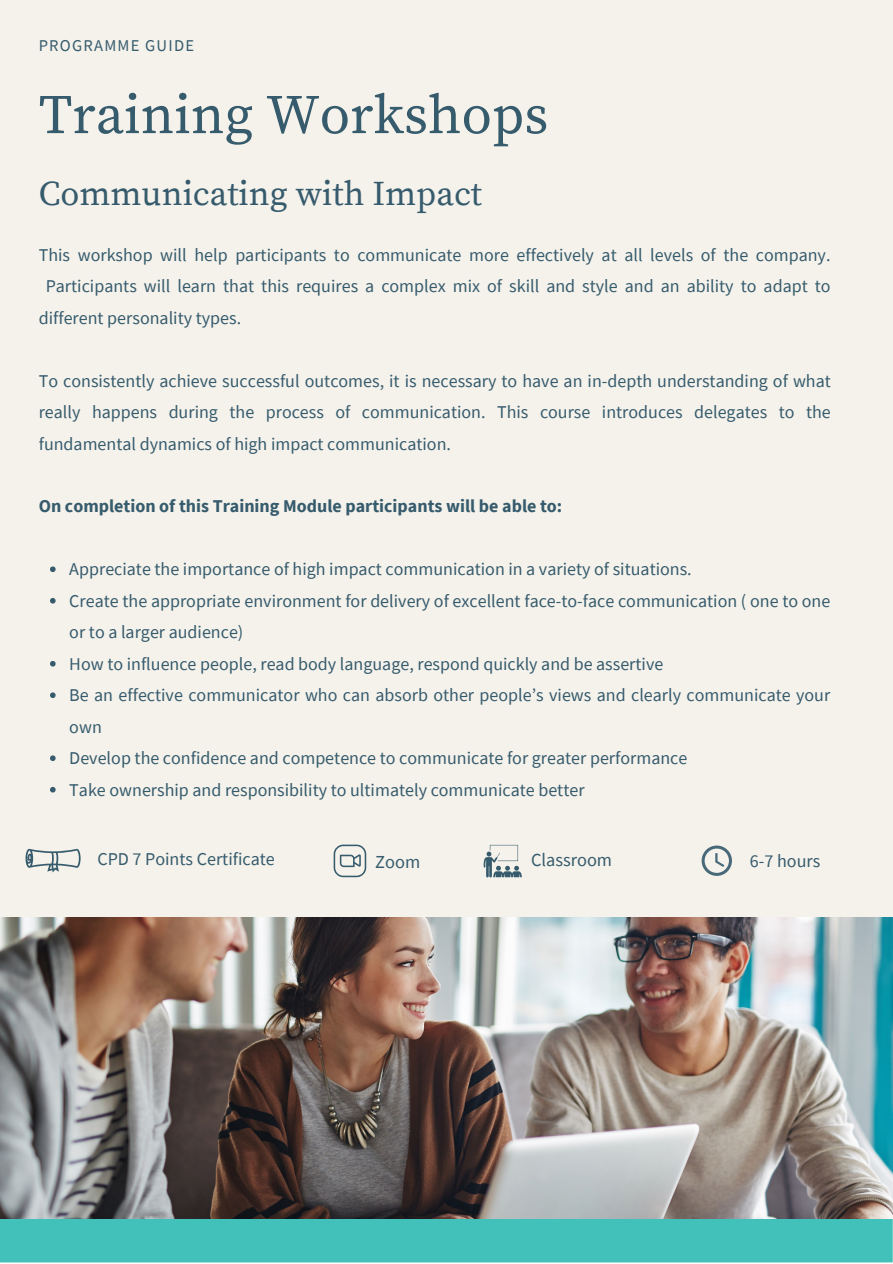
<style>
.page{position:relative;width:893px;height:1264px;background:#fff}
.page>*{position:absolute;margin:0;border:0;box-sizing:border-box;transform-origin:0 0}
.t1{font:55.5px "Source Serif Pro";color:#365b6d}
.t2{font:34.5px "Source Serif Pro";color:#365b6d}
.t3{font:18.3px "Source Sans Pro";color:#365b6d}
.t4{font:18px/31.5px "Source Sans Pro";color:#365b6d}
.t5{font:700 18px "Source Sans Pro";color:#365b6d}
.t6{font:16.5px "Source Sans Pro";letter-spacing:.075em;color:#365b6d}
</style>
<div class="page">
<div style="left:0;top:0;width:892px;height:1262px;background:#f5f2eb"></div>
<div style="left:0;top:1218px;width:892px;height:44px;background:#41c1ba"></div>
<svg style="left:701px;top:845px;width:31px;height:30px"></svg>
<svg style="left:26px;top:848px;width:55px;height:24px"></svg>
<svg style="left:333px;top:844px;width:33px;height:33px"></svg>
<svg style="left:483px;top:844px;width:39px;height:33px"></svg>
<svg style="left:50px;top:566px;width:6px;height:6px"></svg>
<svg style="left:50px;top:598px;width:6px;height:5px"></svg>
<svg style="left:50px;top:661px;width:6px;height:5px"></svg>
<svg style="left:50px;top:692px;width:6px;height:6px"></svg>
<svg style="left:50px;top:755px;width:6px;height:6px"></svg>
<svg style="left:50px;top:787px;width:6px;height:5px"></svg>
<img style="left:0;top:917px;width:892px;height:301px">
<p class="t6" style="left:39px;top:35px;width:157px">PROGRAMME GUIDE</p>
<p class="t1" style="left:39px;top:82px;width:511px">Training Workshops</p>
<p class="t2" style="left:39px;top:173px;width:445px">Communicating with Impact</p>
<p class="t4" style="left:39px;top:238px;width:793px">This workshop will help participants to communicate more effectively at all levels of the company.</p>
<p class="t4" style="left:46px;top:270px;width:786px">Participants will learn that this requires a complex mix of skill and style and an ability to adapt to</p>
<p class="t4" style="left:39px;top:301px;width:204px">different personality types.</p>
<p class="t4" style="left:39px;top:364px;width:793px;text-align:justify">To consistently achieve successful outcomes, it is necessary to have an in-depth understanding of what really happens during the process of communication. This course introduces delegates to the fundamental dynamics of high impact communication.</p>
<p class="t5" style="left:39px;top:495px;width:525px">On completion of this Training Module participants will be able to:</p>
<p class="t4" style="left:69px;top:553px;width:624px">Appreciate the importance of high impact communication in a variety of situations.</p>
<p class="t4" style="left:69px;top:585px;width:762px">Create the appropriate environment for delivery of excellent face-to-face communication ( one to one or to a larger audience)</p>
<p class="t4" style="left:69px;top:647px;width:595px">How to influence people, read body language, respond quickly and be assertive</p>
<p class="t4" style="left:69px;top:679px;width:762px">Be an effective communicator who can absorb other people’s views and clearly communicate your own</p>
<p class="t4" style="left:69px;top:742px;width:619px">Develop the confidence and competence to communicate for greater performance</p>
<p class="t4" style="left:69px;top:773px;width:516px">Take ownership and responsibility to ultimately communicate better</p>
<p class="t4" style="left:97px;top:842px;width:179px">CPD 7 Points Certificate</p>
<p class="t3" style="left:375px;top:850px;width:46px">Zoom</p>
<p class="t3" style="left:531px;top:848px;width:83px">Classroom</p>
<p class="t4" style="left:750px;top:844px;width:72px">6-7 hours</p>
</div>
